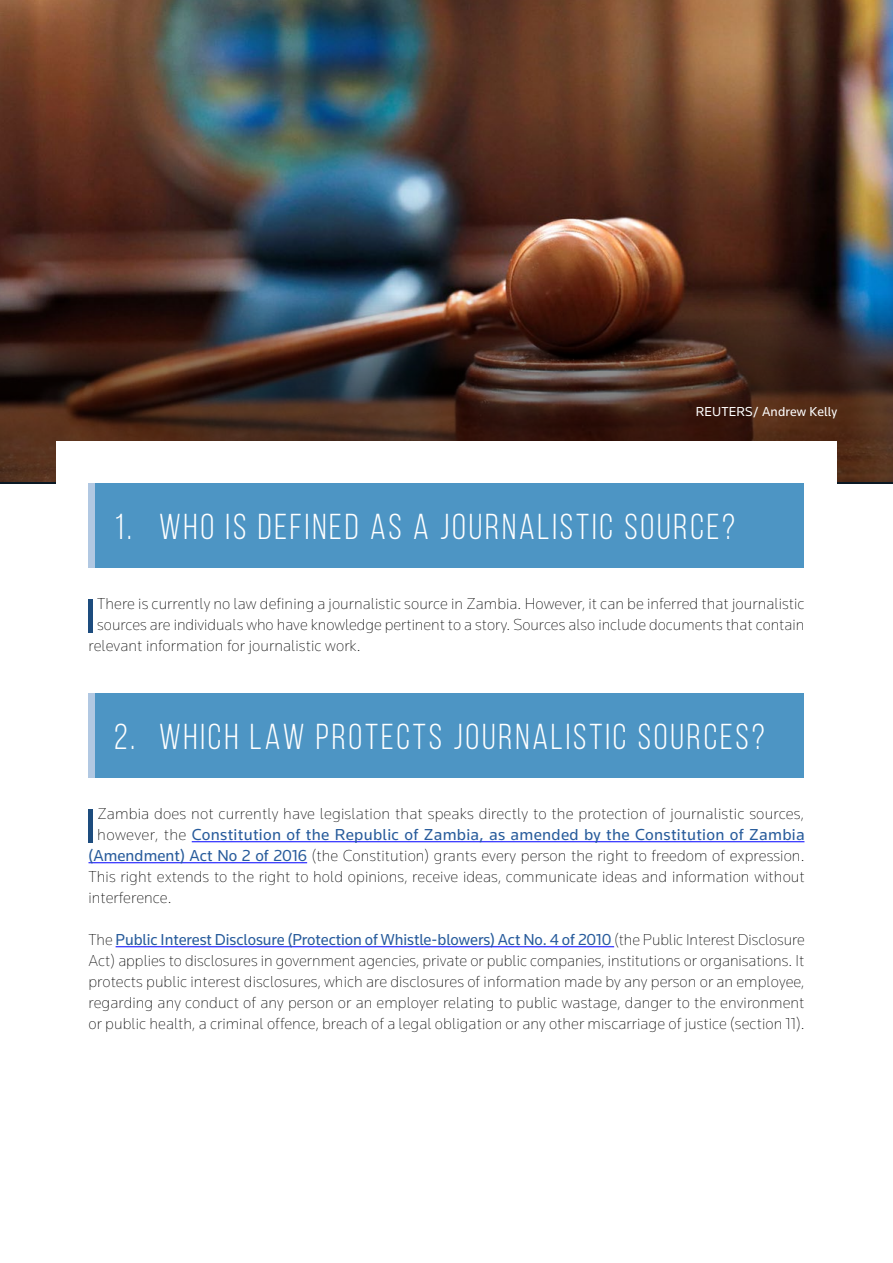
<style>
.page{position:relative;width:893px;height:1263px;background:#fff}
.page>*{position:absolute;margin:0;border:0;box-sizing:border-box;transform-origin:0 0}
.t1{font:36px "Bebas Neue";letter-spacing:.08em;color:#fff}
.t2{font:200 16.5px/21px "Knowledge";letter-spacing:.005em;color:#000;text-align:justify}
.t3{font:16.5px "Knowledge";letter-spacing:.02em;color:#275b9b}
.t4{font:13.5px "Knowledge";letter-spacing:.01em;color:#fff}
.s1{font-weight:200;color:#000}
.s2{font-weight:400;color:#275b9b}
</style>
<div class="page">
<img style="left:0;top:0;width:893px;height:294px">
<img style="left:0;top:294px;width:893px;height:189px">
<div style="left:56px;top:441px;width:781px;height:126px;background:#fff"></div>
<hr style="left:192px;top:841px;width:612px;height:1px;background:#00f">
<hr style="left:88px;top:862px;width:219px;height:1px;background:#00f">
<hr style="left:116px;top:946px;width:498px;height:1px;background:#00f">
<div style="left:88px;top:599px;width:5px;height:33px;background:#1d4c7e"></div>
<div style="left:88px;top:809px;width:5px;height:33px;background:#1d4c7e"></div>
<div style="left:88px;top:483px;width:716px;height:84px;background:#4d95c4"></div>
<div style="left:88px;top:483px;width:6px;height:84px;background:#b1c8e2"></div>
<div style="left:88px;top:693px;width:716px;height:84px;background:#4d95c4"></div>
<div style="left:88px;top:693px;width:6px;height:84px;background:#b1c8e2"></div>
<p class="t4" style="left:696px;top:403px;width:143px">REUTERS/ Andrew Kelly</p>
<h1 class="t1" style="left:114px;top:507px;width:623px">1. WHO IS DEFINED AS A JOURNALISTIC SOURCE?</h1>
<p class="t2" style="left:97px;top:593px;width:709px">There is currently no law defining a journalistic source in Zambia. However, it can be inferred that journalistic</p>
<p class="t2" style="left:97px;top:614px;width:708px">sources are individuals who have knowledge pertinent to a story. Sources also include documents that contain</p>
<p class="t2" style="left:88px;top:635px;width:274px">relevant information for journalistic work.</p>
<h1 class="t1" style="left:114px;top:717px;width:652px">2. WHICH LAW PROTECTS JOURNALISTIC SOURCES?</h1>
<p class="t2" style="left:97px;top:803px;width:708px">Zambia does not currently have legislation that speaks directly to the protection of journalistic sources,</p>
<p class="t3" style="left:97px;top:824px;width:709px"><span class="s1">however, the</span> Constitution of the Republic of Zambia, as amended by the Constitution of Zambia</p>
<p class="t2" style="left:88px;top:845px;width:717px"><span class="s2">(Amendment) Act No 2 of 2016</span> (the Constitution) grants every person the right to freedom of expression.</p>
<p class="t2" style="left:88px;top:866px;width:718px">This right extends to the right to hold opinions, receive ideas, communicate ideas and information without</p>
<p class="t2" style="left:88px;top:887px;width:85px">interference.</p>
<p class="t2" style="left:88px;top:929px;width:718px">The <span class="s2">Public Interest Disclosure (Protection of Whistle-blowers) Act No. 4 of 2010</span> (the Public Interest Disclosure Act) applies to disclosures in government agencies, private or public companies, institutions or organisations. It protects public interest disclosures, which are disclosures of information made by any person or an employee, regarding any conduct of any person or an employer relating to public wastage, danger to the environment or public health, a criminal offence, breach of a legal obligation or any other miscarriage of justice (section 11).</p>
</div>
